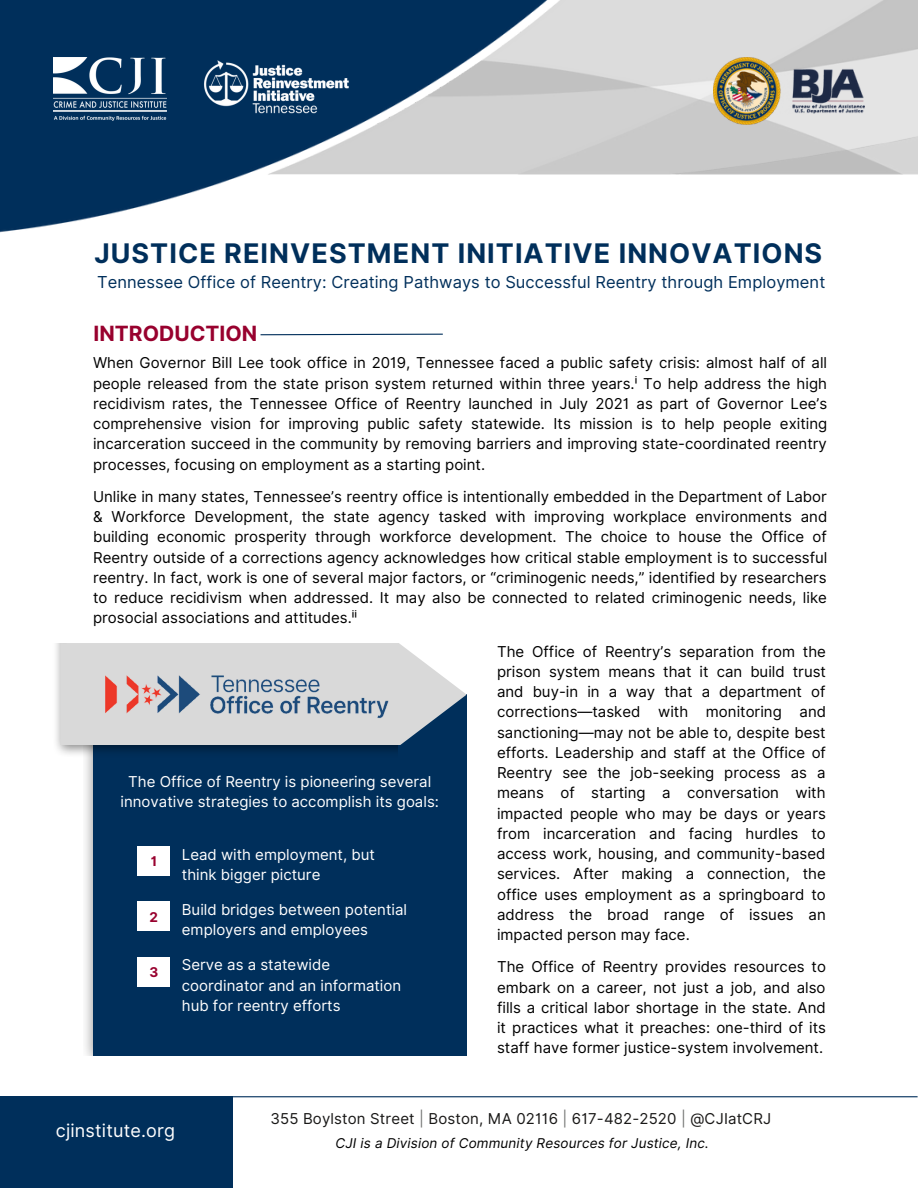
<style>
.page{position:relative;width:918px;height:1188px;background:#fff}
.page>*{position:absolute;margin:0;border:0;box-sizing:border-box;transform-origin:0 0}
.t1{font:700 27px "Inter";letter-spacing:.04em;color:#002f5b}
.t2{font:700 21px "Inter";color:#98012e}
.t3{font:18px "Inter";letter-spacing:.01em;color:#fff}
.t4{font:16.5px "Inter";letter-spacing:.005em;color:#002f5b}
.t5{font:15px/20.2px "Inter";color:#000;text-align:justify}
.t6{font:15px/20.2px "Inter";color:#fff}
.t7{font:15px "Inter";letter-spacing:.01em;color:#191817}
.t8{font:italic 13.5px "Inter";letter-spacing:.01em;color:#000}
.t9{font:700 13.5px "Inter";color:#98012e}
.s1{color:#747574}
</style>
<div class="page">
<svg style="left:260px;top:333px;width:183px;height:3px"></svg>
<div style="left:0;top:1096px;width:233px;height:92px;background:#002f5b"></div>
<hr style="left:0;top:1096px;width:918px;height:1px;background:#002f5b">
<div style="left:93px;top:695px;width:374px;height:361px;background:#002f5b"></div>
<svg style="left:60px;top:643px;width:407px;height:102px;background:#ccd0d3"></svg>
<img style="left:96px;top:668px;width:302px;height:56px">
<div style="left:138px;top:846px;width:32px;height:30px;background:#fff"></div>
<div style="left:138px;top:902px;width:32px;height:29px;background:#fff"></div>
<div style="left:138px;top:957px;width:32px;height:30px;background:#fff"></div>
<img style="left:0;top:0;width:918px;height:233px">
<div style="left:18px;top:18px;width:221px;height:152px;background:#002f5b"></div>
<img style="left:54px;top:57px;width:112px;height:63px">
<img style="left:714px;top:57px;width:151px;height:68px">
<img style="left:204px;top:56px;width:151px;height:65px">
<h1 class="t1" style="left:94px;top:237px;width:729px">JUSTICE REINVESTMENT INITIATIVE INNOVATIONS</h1>
<p class="t4" style="left:97px;top:272px;width:730px">Tennessee Office of Reentry: Creating Pathways to Successful Reentry through Employment</p>
<h2 class="t2" style="left:94px;top:321px;width:165px">INTRODUCTION</h2>
<p class="t5" style="left:93px;top:353px;width:736px">When Governor Bill Lee took office in 2019, Tennessee faced a public safety crisis: almost half of all people released from the state prison system returned within three years.ⁱ To help address the high recidivism rates, the Tennessee Office of Reentry launched in July 2021 as part of Governor Lee’s comprehensive vision for improving public safety statewide. Its mission is to help people exiting incarceration succeed in the community by removing barriers and improving state-coordinated reentry processes, focusing on employment as a starting point.</p>
<p class="t5" style="left:93px;top:486px;width:736px">Unlike in many states, Tennessee’s reentry office is intentionally embedded in the Department of Labor &amp; Workforce Development, the state agency tasked with improving workplace environments and building economic prosperity through workforce development. The choice to house the Office of Reentry outside of a corrections agency acknowledges how critical stable employment is to successful reentry. In fact, work is one of several major factors, or “criminogenic needs,” identified by researchers to reduce recidivism when addressed. It may also be connected to related criminogenic needs, like prosocial associations and attitudes.ⁱⁱ</p>
<p class="t6" style="left:121px;top:771px;width:320px;text-align:center">The Office of Reentry is pioneering several innovative strategies to accomplish its goals:</p>
<p class="t6" style="left:182px;top:845px;width:195px">Lead with employment, but think bigger picture</p>
<p class="t6" style="left:182px;top:899px;width:227px">Build bridges between potential employers and employees</p>
<p class="t6" style="left:182px;top:955px;width:221px">Serve as a statewide coordinator and an information hub for reentry efforts</p>
<p class="t9" style="left:151px;top:853px;width:8px">1</p>
<p class="t9" style="left:150px;top:909px;width:10px">2</p>
<p class="t9" style="left:149px;top:964px;width:10px">3</p>
<p class="t5" style="left:497px;top:641px;width:330px">The Office of Reentry’s separation from the prison system means that it can build trust and buy-in in a way that a department of corrections—tasked with monitoring and sanctioning—may not be able to, despite best efforts. Leadership and staff at the Office of Reentry see the job-seeking process as a means of starting a conversation with impacted people who may be days or years from incarceration and facing hurdles to access work, housing, and community-based services. After making a connection, the office uses employment as a springboard to address the broad range of issues an impacted person may face.</p>
<p class="t5" style="left:497px;top:957px;width:331px">The Office of Reentry provides resources to embark on a career, not just a job, and also fills a critical labor shortage in the state. And it practices what it preaches: one-third of its staff have former justice-system involvement.</p>
<p class="t3" style="left:56px;top:1120px;width:121px">cjinstitute.org</p>
<p class="t7" style="left:270px;top:1109px;width:502px">355 Boylston Street <span class="s1">|</span> Boston, MA 02116 <span class="s1">|</span> 617-482-2520 <span class="s1">|</span> @CJIatCRJ</p>
<p class="t8" style="left:336px;top:1135px;width:375px">CJI is a Division of Community Resources for Justice, Inc.</p>
</div>
